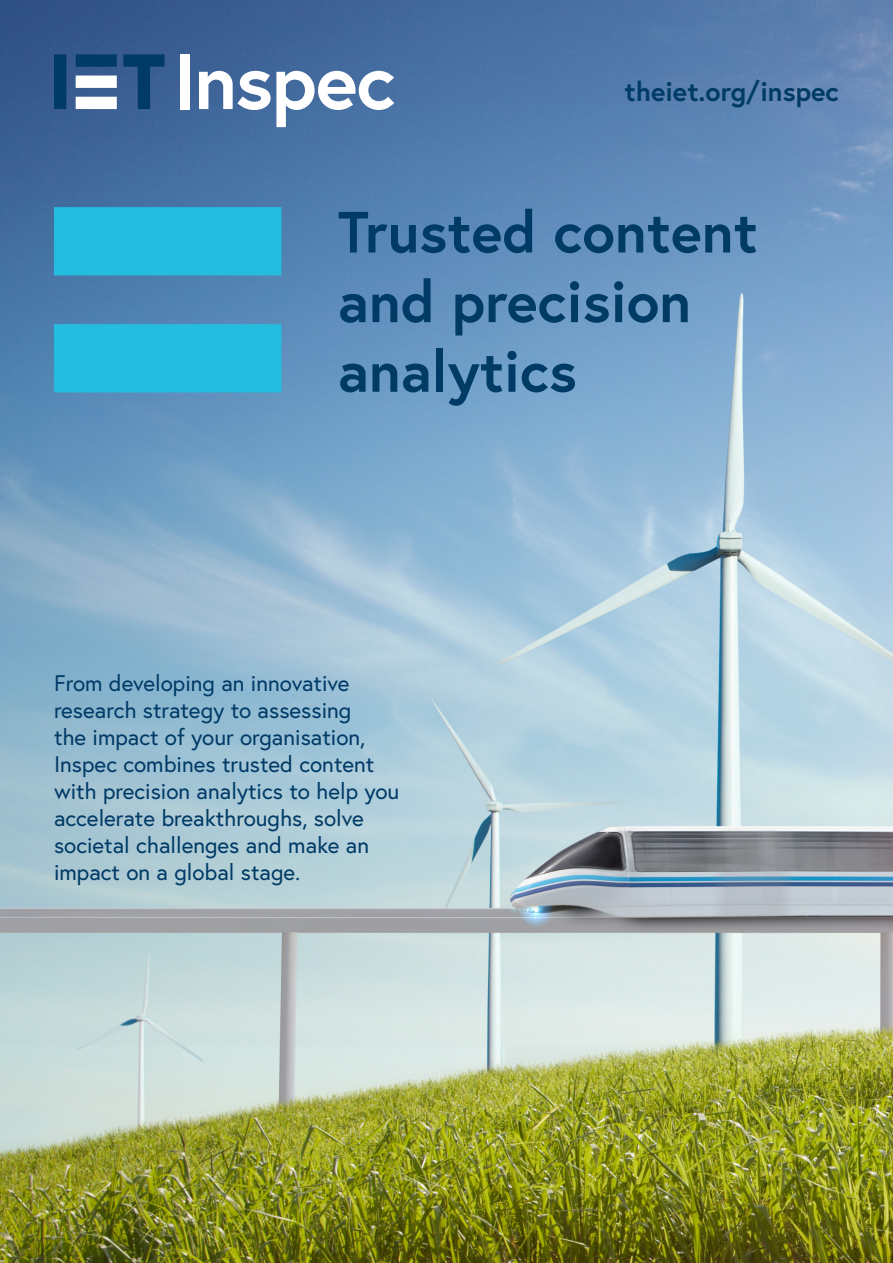
<style>
.page{position:relative;width:893px;height:1263px;background:#fff}
.page>*{position:absolute;margin:0;border:0;box-sizing:border-box;transform-origin:0 0}
.t1{font:700 58.05px/69.6px "Europa";color:#003b66}
.t2{font:700 27px "Europa";color:#003b66}
.t3{font:22.5px/27px "Europa";color:#003a66}
</style>
<div class="page">
<img style="left:0;top:0;width:893px;height:1263px">
<svg style="left:54px;top:207px;width:227px;height:185px;background:#2fadd3"></svg>
<div style="left:180px;top:54px;width:9px;height:55px;background:#fff"></div>
<svg style="left:199px;top:71px;width:195px;height:56px"></svg>
<svg style="left:54px;top:54px;width:110px;height:55px"></svg>
<p class="t2" style="left:625px;top:73px;width:216px">theiet.org/inspec</p>
<h1 class="t1" style="left:338px;top:196px;width:421px">Trusted content and precision analytics</h1>
<p class="t3" style="left:54px;top:669px;width:347px">From developing an innovative research strategy to assessing<br>the impact of your organisation,<br>Inspec combines trusted content with precision analytics to help you accelerate breakthroughs, solve societal challenges and make an impact on a global stage.</p>
</div>
